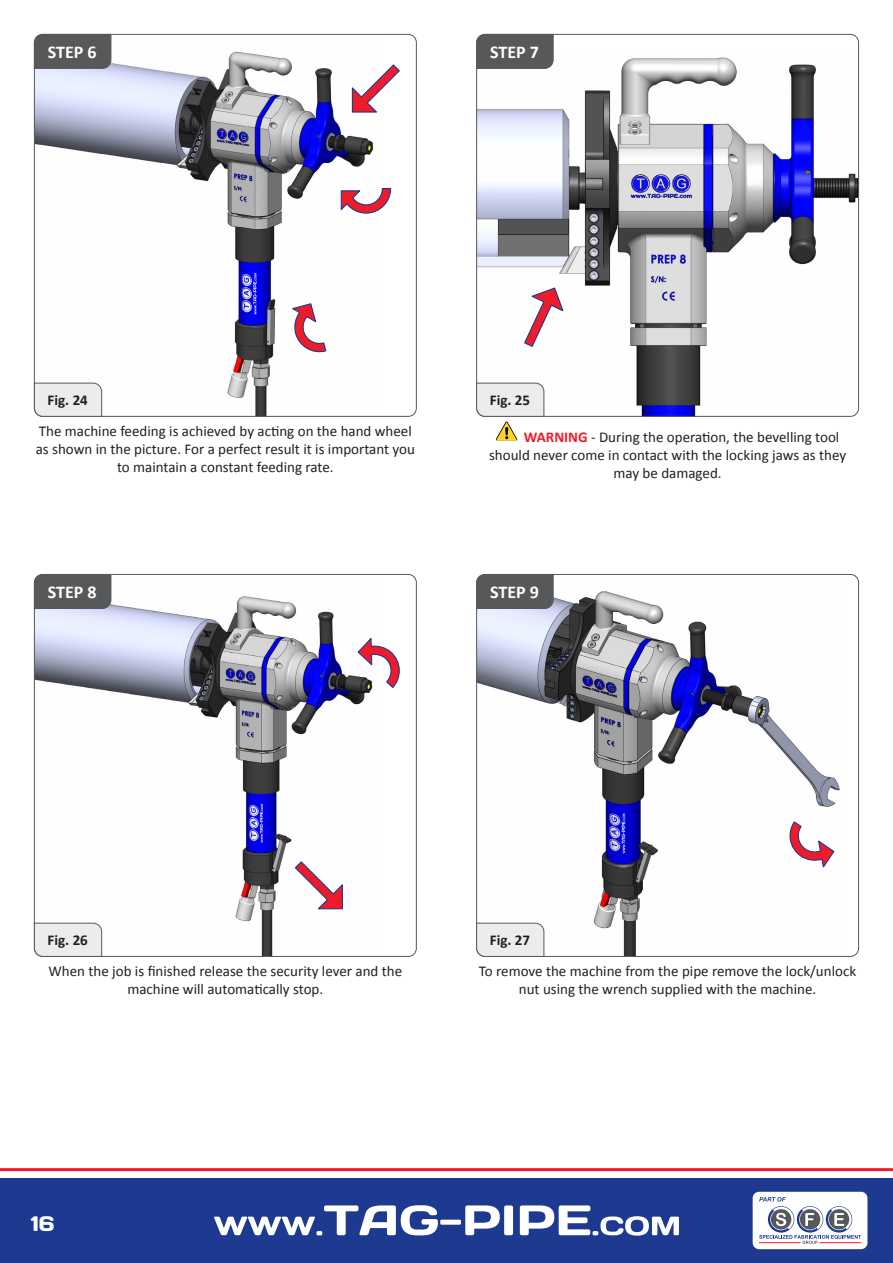
<style>
.page{position:relative;width:893px;height:1263px;background:#fff}
.page>*{position:absolute;margin:0;border:0;box-sizing:border-box;transform-origin:0 0}
.t1{font:21px "Days One";color:#fff}
.t2{font:700 18px "Calibri";color:#fff}
.t3{font:15px/18px "Calibri";color:#231f20;text-align:center}
.t4{font:700 15px "Calibri";color:#231f20}
.s1{font-weight:700;color:#ee1c28}
</style>
<div class="page">
<div style="left:0;top:1178px;width:893px;height:85px;background:#1d3a90"></div>
<hr style="left:0;top:1168px;width:893px;height:3px;background:#ee1c28">
<svg style="left:214px;top:1205px;width:299px;height:30px"></svg>
<svg style="left:520px;top:1205px;width:159px;height:30px"></svg>
<div style="left:753px;top:1192px;width:114px;height:57px;background:#fff;border-radius:6px"></div>
<svg style="left:759px;top:1197px;width:102px;height:47px"></svg>
<img style="left:478px;top:591px;width:362px;height:364px">
<img style="left:478px;top:57px;width:379px;height:358px">
<img style="left:36px;top:51px;width:337px;height:364px">
<img style="left:498px;top:422px;width:8px;height:13px">
<svg style="left:787px;top:820px;width:48px;height:50px"></svg>
<svg style="left:523px;top:287px;width:42px;height:61px"></svg>
<img style="left:36px;top:596px;width:336px;height:359px">
<svg style="left:357px;top:636px;width:43px;height:53px"></svg>
<svg style="left:294px;top:860px;width:50px;height:50px"></svg>
<svg style="left:351px;top:63px;width:49px;height:50px"></svg>
<svg style="left:340px;top:187px;width:52px;height:27px"></svg>
<svg style="left:290px;top:302px;width:37px;height:52px"></svg>
<svg style="left:476px;top:382px;width:69px;height:35px;background:#e0e0e2"></svg>
<svg style="left:34px;top:382px;width:68px;height:35px;background:#e0e0e2"></svg>
<svg style="left:34px;top:922px;width:68px;height:35px;background:#e0e0e2"></svg>
<svg style="left:476px;top:922px;width:69px;height:35px;background:#e0e0e2"></svg>
<div style="left:34px;top:34px;width:78px;height:35px;background:#57585a"></div>
<div style="left:476px;top:34px;width:78px;height:35px;background:#57585a"></div>
<div style="left:476px;top:574px;width:78px;height:35px;background:#57585a"></div>
<div style="left:34px;top:574px;width:78px;height:35px;background:#57585a"></div>
<p class="t2" style="left:48px;top:41px;width:50px">STEP 6</p>
<p class="t2" style="left:490px;top:41px;width:50px">STEP 7</p>
<p class="t4" style="left:48px;top:391px;width:42px">Fig. 24</p>
<p class="t4" style="left:490px;top:391px;width:42px">Fig. 25</p>
<p class="t3" style="left:36px;top:422px;width:381px">The machine feeding is achieved by acting on the hand wheel as shown in the picture. For a perfect result it is important you to maintain a constant feeding rate.</p>
<p class="t3" style="left:524px;top:428px;width:317px"><span class="s1">WARNING</span> - During the operation, the bevelling tool</p>
<p class="t3" style="left:489px;top:446px;width:359px">should never come in contact with the locking jaws as they</p>
<p class="t3" style="left:614px;top:464px;width:110px">may be damaged.</p>
<p class="t2" style="left:48px;top:581px;width:50px">STEP 8</p>
<p class="t2" style="left:490px;top:581px;width:50px">STEP 9</p>
<p class="t4" style="left:48px;top:931px;width:42px">Fig. 26</p>
<p class="t4" style="left:490px;top:931px;width:42px">Fig. 27</p>
<p class="t3" style="left:49px;top:962px;width:355px">When the job is finished release the security lever and the machine will automatically stop.</p>
<p class="t3" style="left:479px;top:962px;width:379px">To remove the machine from the pipe remove the lock/unlock nut using the wrench supplied with the machine.</p>
<h1 class="t1" style="left:31px;top:1210px;width:25px">16</h1>
</div>
